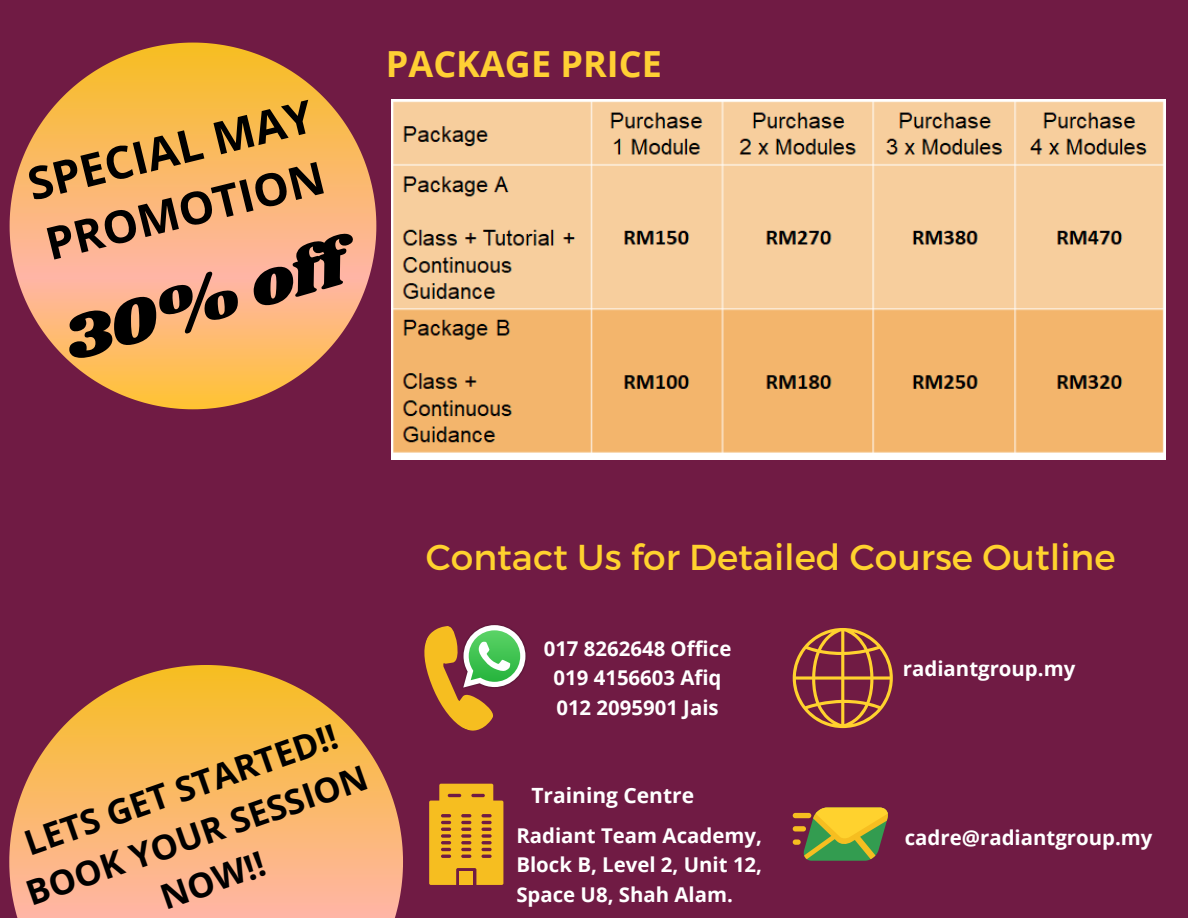
<style>
.page{position:relative;width:1188px;height:918px;background:#701b44}
.page>*{position:absolute;margin:0;border:0;box-sizing:border-box;transform-origin:0 0}
.t1{font:65.55px "Shrikhand";color:#000}
.t2{font:700 45px/62.4px "Open Sans";color:#000}
.t3{font:36px "Montserrat";color:#ffd22e}
.t4{font:700 36px "Open Sans";color:#ffd034}
.t5{font:700 34.35px/48px "Open Sans";color:#000;text-align:center}
.t6{font:700 21px "Open Sans";color:#fff}
.t7{font:700 20.4px/29.8px "Open Sans";color:#fff;text-align:justify}
</style>
<div class="page">
<img style="left:525px;top:648px;width:2px;height:16px">
<svg style="left:429px;top:784px;width:74px;height:101px;background:#dfa226"></svg>
<div style="left:460px;top:871px;width:13px;height:14px;background:#f6be20"></div>
<svg style="left:793px;top:628px;width:100px;height:100px"></svg>
<svg style="left:793px;top:808px;width:95px;height:53px"></svg>
<svg style="left:9px;top:665px;width:394px;height:253px"></svg>
<svg style="left:10px;top:43px;width:366px;height:366px"></svg>
<svg style="left:402px;top:624px;width:123px;height:113px"></svg>
<img style="left:391px;top:99px;width:774px;height:360px">
<h2 class="t2" style="left:21px;top:154px;width:293px;rotate:-14deg">SPECIAL MAY<br>PROMOTION</h2>
<h1 class="t1" style="left:53px;top:297px;width:265px;rotate:-16deg">30% of</h1>
<h3 class="t4" style="left:386px;top:39px;width:277px">PACKAGE PRICE</h3>
<h3 class="t5" style="left:4px;top:824px;width:360px;rotate:-19deg">LETS GET STARTED!!<br>BOOK YOUR SESSION<br>NOW!!</h3>
<h3 class="t3" style="left:426px;top:533px;width:691px">Contact Us for Detailed Course Outline</h3>
<p class="t7" style="left:544px;top:633px;width:189px;text-align:center">017 8262648 Office<br>019 4156603 Afiq<br>012 2095901 Jais</p>
<p class="t6" style="left:531px;top:780px;width:164px">Training Centre</p>
<p class="t7" style="left:516px;top:820px;width:247px">Radiant Team Academy, Block B, Level 2, Unit 12, Space U8, Shah Alam.</p>
<p class="t7" style="left:903px;top:654px;width:174px">radiantgroup.my</p>
<p class="t7" style="left:905px;top:822px;width:249px">cadre@radiantgroup.my</p>
</div>
